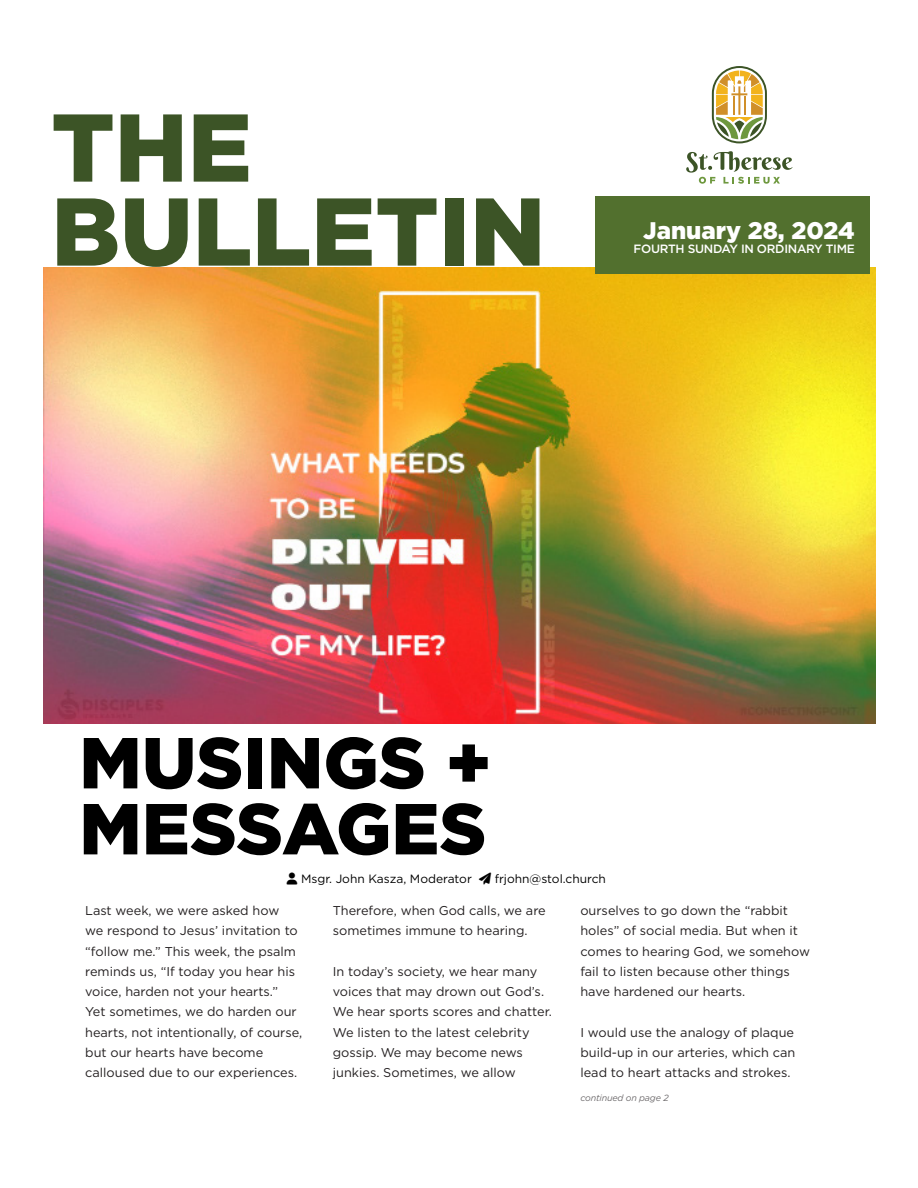
<style>
.page{position:relative;width:918px;height:1188px;background:#fff}
.page>*{position:absolute;margin:0;border:0;box-sizing:border-box;transform-origin:0 0}
.Paragraph_Style_2{font:900 96px "Gotham";color:#3c5426}
.t1{font:900 72px/66px "Gotham";color:#000}
.t2{font:900 24px "Gotham";color:#fff}
.t3{font:12.75px/20.2px "Gotham";color:#231f20}
.t4{font:12px "Gotham";color:#000}
.t5{font:500 12px "Gotham";letter-spacing:-.025em;color:#fff}
.Small_Detail_Footnote{font:italic 9px "Gotham";letter-spacing:-.02em;color:#6e6b6d}
</style>
<div class="page">
<img style="left:43px;top:267px;width:833px;height:456px">
<div style="left:595px;top:196px;width:274px;height:78px;background:#52702e"></div>
<svg style="left:712px;top:66px;width:55px;height:77px"></svg>
<svg style="left:686px;top:151px;width:107px;height:33px"></svg>
<p class="Paragraph_Style_2" style="left:51px;top:82px;width:202px">THE</p>
<p class="Paragraph_Style_2" style="left:51px;top:166px;width:496px">BULLETIN</p>
<p class="t2" style="left:643px;top:214px;width:213px">January 28, 2024</p>
<p class="t5" style="left:634px;top:241px;width:223px">FOURTH SUNDAY IN ORDINARY TIME</p>
<p class="t1" style="left:79px;top:729px;width:414px">MUSINGS +<br>MESSAGES</p>
<p class="t4" style="left:301px;top:871px;width:306px">Msgr. John Kasza, Moderator ➢ frjohn@stol.church</p>
<p class="t3" style="left:85px;top:900px;width:219px">Last week, we were asked how<br>we respond to Jesus’ invitation to “follow me.” This week, the psalm reminds us, “If today you hear his voice, harden not your hearts.”<br>Yet sometimes, we do harden our hearts, not intentionally, of course, but our hearts have become calloused due to our experiences.</p>
<p class="t3" style="left:333px;top:900px;width:214px">Therefore, when God calls, we are sometimes immune to hearing.</p>
<p class="t3" style="left:580px;top:900px;width:231px">ourselves to go down the “rabbit holes” of social media. But when it comes to hearing God, we somehow fail to listen because other things have hardened our hearts.</p>
<p class="t3" style="left:580px;top:1022px;width:217px;text-align:justify">I would use the analogy of plaque build-up in our arteries, which can lead to heart attacks and strokes.</p>
<p class="t3" style="left:333px;top:961px;width:221px">In today’s society, we hear many voices that may drown out God’s.<br>We hear sports scores and chatter.<br>We listen to the latest celebrity gossip. We may become news junkies. Sometimes, we allow</p>
<p class="Small_Detail_Footnote" style="left:580px;top:1093px;width:90px">continued on page 2</p>
</div>
